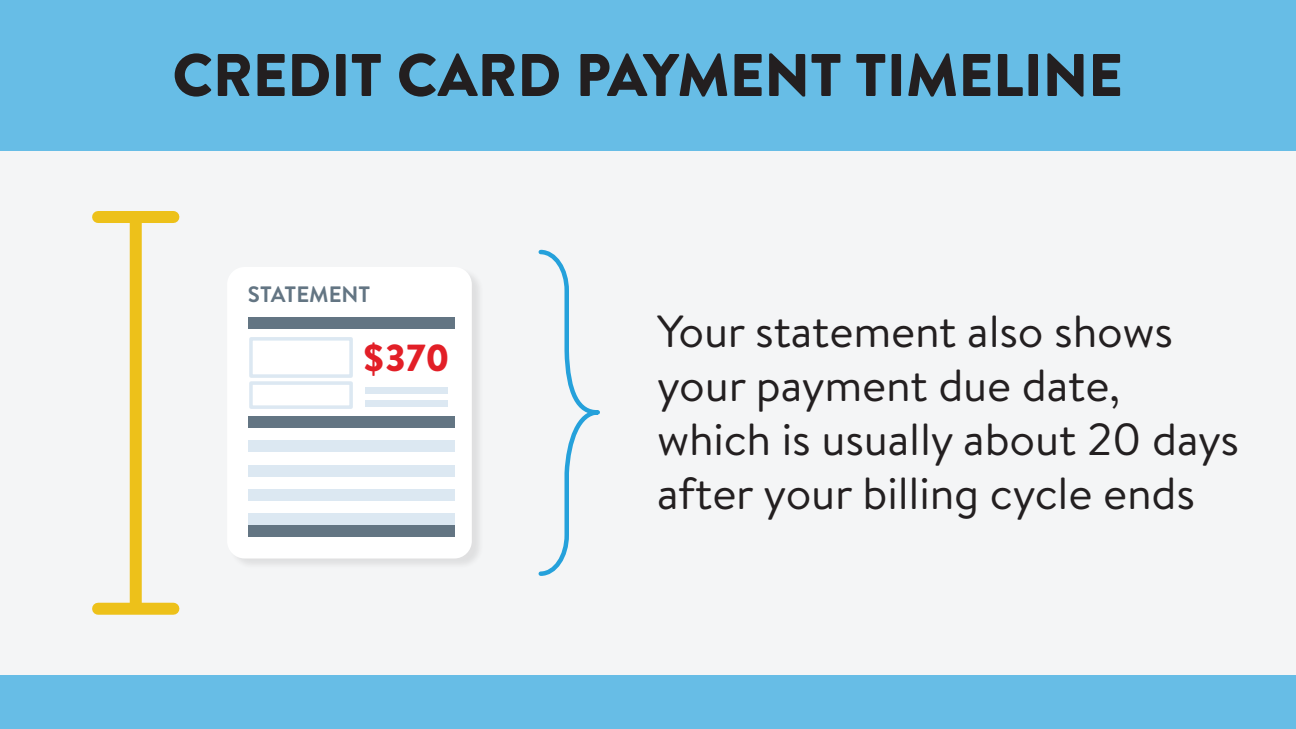
<style>
.page{position:relative;width:1296px;height:729px;background:#f4f5f6}
.page>*{position:absolute;margin:0;border:0;box-sizing:border-box;transform-origin:0 0}
.t1{font:900 60px "Brandon Text";color:#231f20}
.t2{font:45px/54px "Brandon Text";letter-spacing:-.005em;color:#231f20}
.t3{font:900 37.65px "Brandon Text";color:#e21f27}
.t4{font:700 22.35px "Brandon Text";color:#637583}
</style>
<div class="page">
<div style="left:0;top:675px;width:1296px;height:54px;background:#67bde6"></div>
<div style="left:228px;top:267px;width:256px;height:303px;background:#e7e8e9"></div>
<div style="left:227px;top:267px;width:245px;height:291px;background:#fff;border-radius:18px"></div>
<div style="left:248px;top:416px;width:206px;height:12px;background:#637583"></div>
<div style="left:248px;top:525px;width:206px;height:12px;background:#637583"></div>
<div style="left:248px;top:317px;width:206px;height:12px;background:#637583"></div>
<div style="left:248px;top:440px;width:206px;height:12px;background:#dce8f2"></div>
<div style="left:248px;top:465px;width:206px;height:12px;background:#dce8f2"></div>
<div style="left:248px;top:489px;width:206px;height:12px;background:#dce8f2"></div>
<div style="left:248px;top:513px;width:206px;height:12px;background:#dce8f2"></div>
<div style="left:249px;top:337px;width:104px;height:41px;border:4px solid #dce8f2"></div>
<div style="left:249px;top:381px;width:104px;height:28px;border:4px solid #dce8f2"></div>
<div style="left:366px;top:388px;width:82px;height:6px;background:#dce8f2"></div>
<div style="left:366px;top:401px;width:82px;height:6px;background:#dce8f2"></div>
<div style="left:0;top:0;width:1296px;height:150px;background:#67bde6"></div>
<div style="left:130px;top:222px;width:12px;height:381px;background:#edc11a"></div>
<div style="left:98px;top:211px;width:75px;height:12px;background:#edc11a"></div>
<div style="left:98px;top:603px;width:75px;height:12px;background:#edc11a"></div>
<svg style="left:538px;top:249px;width:62px;height:327px"></svg>
<h1 class="t1" style="left:172px;top:33px;width:952px">CREDIT CARD PAYMENT TIMELINE</h1>
<p class="t4" style="left:248px;top:279px;width:124px">STATEMENT</p>
<p class="t3" style="left:363px;top:332px;width:89px">$370</p>
<p class="t2" style="left:657px;top:303px;width:584px">Your statement also shows your payment due date, which is usually about 20 days after your billing cycle ends</p>
</div>
